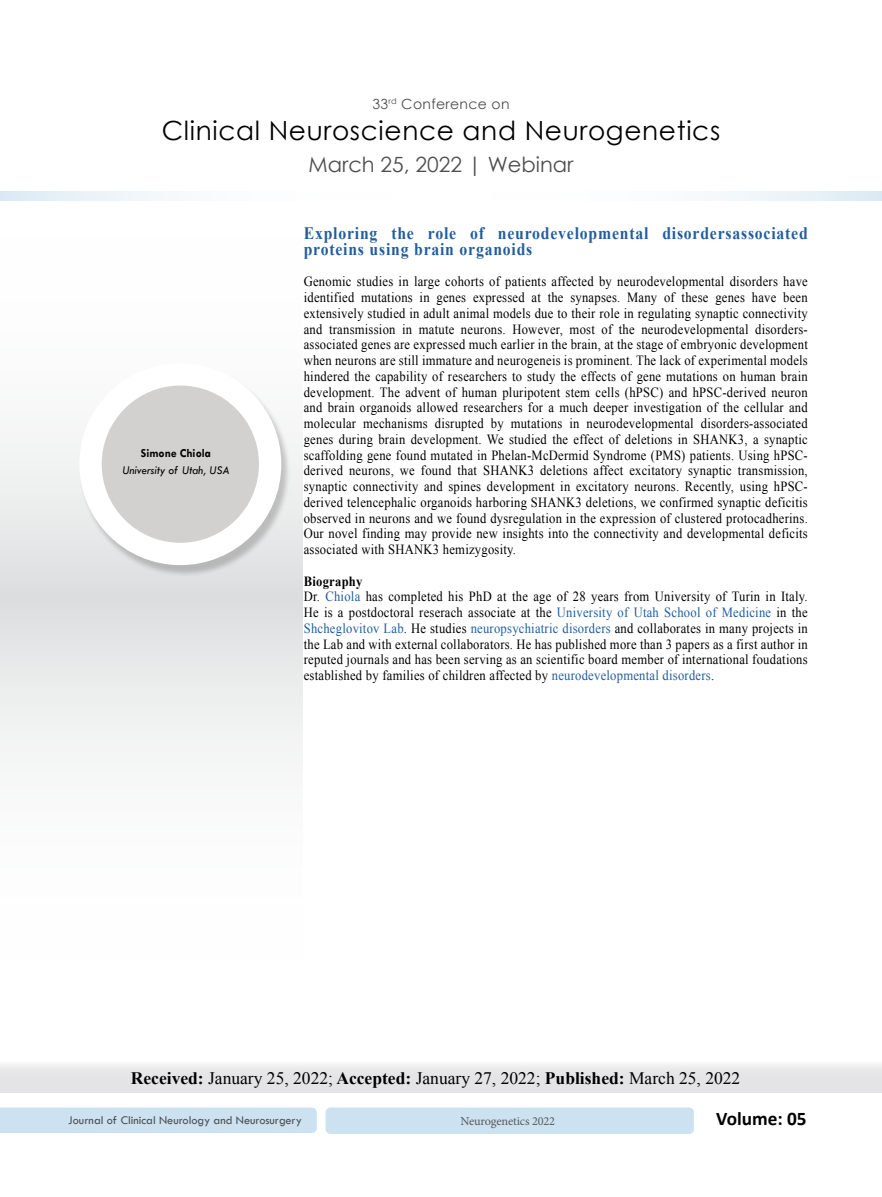
<style>
.page{position:relative;width:882px;height:1197px;background:#fff}
.page>*{position:absolute;margin:0;border:0;box-sizing:border-box;transform-origin:0 0}
.t1{font:26.43px "Century Gothic";letter-spacing:.025em;color:#000}
.t2{font:21px "Century Gothic";color:#4d4d4f}
.t3{font:700 19.25px "Calibri";color:#000}
.t4{font:700 17.5px/15.8px "Times New Roman";letter-spacing:.05em;color:#215e9e;scale:.9 1}
.t5{font:17.5px "Times New Roman";color:#000}
.t6{font:14px/15.8px "Times New Roman";letter-spacing:.02em;color:#000;text-align:justify;scale:.9 1}
.t7{font:14px "Century Gothic";letter-spacing:.025em;color:#4d4d4f}
.t8{font:12.25px "Tw Cen";color:#4d4d4f}
.t9{font:italic 12.25px "Tw Cen";color:#000;scale:.95 1}
.t10{font:12.25px "Minion Pro";letter-spacing:-.01em;color:#58595b}
.t11{font:700 12.25px "Tw Cen";color:#000;scale:.95 1}
.s1{font-weight:700}
.s2{color:#215e9e}
</style>
<div class="page">
<div style="left:0;top:1108px;width:317px;height:25px;background:#cce2f0"></div>
<div style="left:326px;top:1108px;width:368px;height:26px;background:#cce2f0;border-radius:5px"></div>
<svg style="left:0;top:192px;width:882px;height:9px"></svg>
<div style="left:0;top:597px;width:302px;height:393px;background:linear-gradient(to bottom,#e3e4e5,#fff)"></div>
<div style="left:0;top:205px;width:302px;height:392px;background:linear-gradient(to bottom,#fff,#e4e4e5)"></div>
<div style="left:79px;top:365px;width:212px;height:212px;background:#000;opacity:.2"></div>
<div style="left:79px;top:363px;width:202px;height:202px;background:#fff;border-radius:50%"></div>
<div style="left:102px;top:386px;width:157px;height:157px;background:#d2d1cf;border-radius:50%"></div>
<div style="left:0;top:1061px;width:882px;height:31px;background:#e4e4e6"></div>
<p class="t7" style="left:372px;top:94px;width:139px">33<sup>rd</sup> Conference on</p>
<h1 class="t1" style="left:162px;top:112px;width:560px">Clinical Neuroscience and Neurogenetics</h1>
<h2 class="t2" style="left:308px;top:150px;width:267px">March 25, 2022 | Webinar</h2>
<p class="t11" style="left:141px;top:446px;width:75px">Simone Chiola</p>
<p class="t9" style="left:122px;top:463px;width:114px">University of Utah, USA</p>
<p class="t4" style="left:304px;top:225px;width:562px">Exploring the role of neurodevelopmental disordersassociated proteins using brain organoids</p>
<p class="t6" style="left:304px;top:274px;width:562px">Genomic studies in large cohorts of patients affected by neurodevelopmental disorders have identified mutations in genes expressed at the synapses. Many of these genes have been extensively studied in adult animal models due to their role in regulating synaptic connectivity and transmission in matute neurons. However, most of the neurodevelopmental disorders&shy;associated genes are expressed much earlier in the brain, at the stage of embryonic development when neurons are still immature and neurogeneis is prominent. The lack of experimental models hindered the capability of researchers to study the effects of gene mutations on human brain development. The advent of human pluripotent stem cells (hPSC) and hPSC-derived neuron and brain organoids allowed researchers for a much deeper investigation of the cellular and molecular mechanisms disrupted by mutations in neurodevelopmental disorders-associated genes during brain development. We studied the effect of deletions in SHANK3, a synaptic scaffolding gene found mutated in Phelan-McDermid Syndrome (PMS) patients. Using hPSC&shy;derived neurons, we found that SHANK3 deletions affect excitatory synaptic transmission, synaptic connectivity and spines development in excitatory neurons. Recently, using hPSC&shy;derived telencephalic organoids harboring SHANK3 deletions, we confirmed synaptic deficitis observed in neurons and we found dysregulation in the expression of clustered protocadherins.<br>Our novel finding may provide new insights into the connectivity and developmental deficits associated with SHANK3 hemizygosity.</p>
<p class="t6" style="left:304px;top:573px;width:562px;text-align:left"><span class="s1">Biography<br></span>Dr. <span class="s2">Chiola</span> has completed his PhD at the age of 28 years from University of Turin in Italy.<br>He is a postdoctoral reserach associate at the <span class="s2">University of Utah School of Medicine</span> in the <span class="s2">Shcheglovitov Lab</span>. He studies <span class="s2">neuropsychiatric disorders</span> and collaborates in many projects in the Lab and with external collaborators. He has published more than 3 papers as a first author in reputed journals and has been serving as an scientific board member of international foudations established by families of children affected by <span class="s2">neurodevelopmental disorders</span>.</p>
<p class="t5" style="left:131px;top:1067px;width:611px"><span class="s1">Received:</span> January 25, 2022; <span class="s1">Accepted:</span> January 27, 2022; <span class="s1">Published:</span> March 25, 2022</p>
<p class="t8" style="left:68px;top:1112px;width:235px">Journal of Clinical Neurology and Neurosurgery</p>
<p class="t10" style="left:460px;top:1113px;width:96px">Neurogenetics 2022</p>
<h3 class="t3" style="left:716px;top:1106px;width:92px">Volume: 05</h3>
</div>
